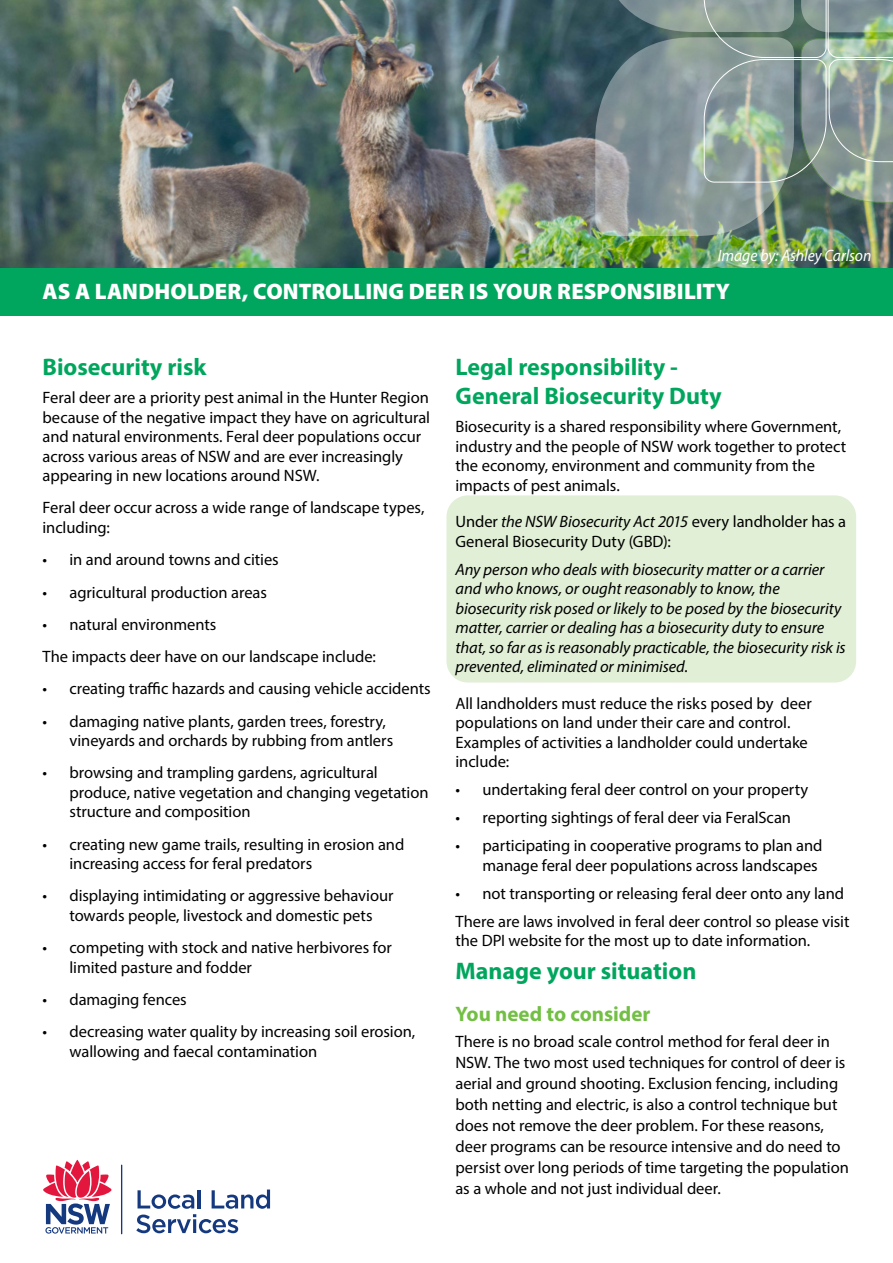
<style>
.page{position:relative;width:893px;height:1263px;background:#fff}
.page>*{position:absolute;margin:0;border:0;box-sizing:border-box;transform-origin:0 0}
.text{font:700 24px/28.8px "Myriad Pro";color:#00a65d}
.header1{font:700 24px "Myriad Pro";color:#00a65d}
.t1{font:900 22.5px "Myriad Pro";letter-spacing:.005em;color:#fff}
.header_2{font:700 21px "Myriad Pro";color:#72bf44}
.text-2{font:16.5px/19.5px "Myriad Pro";letter-spacing:-.005em;color:#000}
.text-3{font:italic 16.5px/19.5px "Myriad Pro";letter-spacing:-.005em;color:#000}
.body_text{font:italic 16.5px "Myriad Pro";letter-spacing:-.005em;color:#fff;scale:.95 1}
.s1{font-style:italic}
</style>
<div class="page">
<div style="left:446px;top:495px;width:410px;height:187px;background:#e1efd6;border-radius:21px"></div>
<img style="left:0;top:0;width:893px;height:268px">
<svg style="left:43px;top:1159px;width:69px;height:74px"></svg>
<hr style="left:121px;top:1164px;width:1px;height:70px;background:#15397f">
<svg style="left:136px;top:1189px;width:134px;height:44px"></svg>
<div style="left:0;top:268px;width:893px;height:47px;background:#00a65d"></div>
<img style="left:595px;top:0;width:298px;height:236px">
<p class="body_text" style="left:718px;top:245px;width:163px">Image by: Ashley Carlson</p>
<p class="t1" style="left:43px;top:276px;width:689px">AS A LANDHOLDER, CONTROLLING DEER IS YOUR RESPONSIBILITY</p>
<p class="header1" style="left:43px;top:351px;width:165px">Biosecurity risk</p>
<p class="text-2" style="left:43px;top:388px;width:389px">Feral deer are a priority pest animal in the Hunter Region because of the negative impact they have on agricultural and natural environments. Feral deer populations occur across various areas of NSW and are ever increasingly appearing in new locations around NSW.</p>
<p class="text-2" style="left:43px;top:498px;width:383px">Feral deer occur across a wide range of landscape types, including:</p>
<p class="text-2" style="left:43px;top:550px;width:238px">• in and around towns and cities</p>
<p class="text-2" style="left:43px;top:582px;width:226px">• agricultural production areas</p>
<p class="text-2" style="left:43px;top:614px;width:175px">• natural environments</p>
<p class="text-2" style="left:43px;top:646px;width:335px">The impacts deer have on our landscape include:</p>
<p class="text-2" style="left:43px;top:679px;width:390px">• creating traffic hazards and causing vehicle accidents</p>
<p class="text-2" style="left:70px;top:711px;width:325px;text-indent:-27px">• damaging native plants, garden trees, forestry, vineyards and orchards by rubbing from antlers</p>
<p class="text-2" style="left:70px;top:763px;width:361px;text-indent:-27px">• browsing and trampling gardens, agricultural produce, native vegetation and changing vegetation structure and composition</p>
<p class="text-2" style="left:70px;top:834px;width:336px;text-indent:-27px">• creating new game trails, resulting in erosion and increasing access for feral predators</p>
<p class="text-2" style="left:43px;top:886px;width:352px;text-align:center">• displaying intimidating or aggressive behaviour towards people, livestock and domestic pets</p>
<p class="text-2" style="left:70px;top:937px;width:324px;text-indent:-27px">• competing with stock and native herbivores for limited pasture and fodder</p>
<p class="text-2" style="left:43px;top:989px;width:146px">• damaging fences</p>
<p class="text-2" style="left:70px;top:1021px;width:347px;text-indent:-27px">• decreasing water quality by increasing soil erosion, wallowing and faecal contamination</p>
<p class="text" style="left:455px;top:352px;width:268px">Legal responsibility -<br>General Biosecurity Duty</p>
<p class="text-2" style="left:455px;top:416px;width:392px">Biosecurity is a shared responsibility where Government, industry and the people of NSW work together to protect the economy, environment and community from the impacts of pest animals.</p>
<p class="text-2" style="left:455px;top:511px;width:392px">Under <span class="s1">the NSW Biosecurity Act 2015</span> every landholder has a<br>General Biosecurity Duty (GBD):</p>
<p class="text-3" style="left:455px;top:559px;width:392px">Any person who deals with biosecurity matter or a carrier and who knows, or ought reasonably to know, the biosecurity risk posed or likely to be posed by the biosecurity matter, carrier or dealing has a biosecurity duty to ensure that, so far as is reasonably practicable, the biosecurity risk is prevented, eliminated or minimised.</p>
<p class="text-2" style="left:455px;top:693px;width:358px">All landholders must reduce the risks posed by deer populations on land under their care and control.<br>Examples of activities a landholder could undertake include:</p>
<p class="text-2" style="left:455px;top:779px;width:354px">• undertaking feral deer control on your property</p>
<p class="text-2" style="left:455px;top:807px;width:337px">• reporting sightings of feral deer via FeralScan</p>
<p class="text-2" style="left:455px;top:835px;width:368px;text-align:right">• participating in cooperative programs to plan and manage feral deer populations across landscapes</p>
<p class="text-2" style="left:455px;top:883px;width:390px">• not transporting or releasing feral deer onto any land</p>
<p class="text-2" style="left:455px;top:911px;width:396px">There are laws involved in feral deer control so please visit the DPI website for the most up to date information.</p>
<p class="header1" style="left:455px;top:955px;width:242px">Manage your situation</p>
<p class="header_2" style="left:455px;top:1000px;width:197px">You need to consider</p>
<p class="text-2" style="left:455px;top:1030px;width:395px;line-height:21px">There is no broad scale control method for feral deer in NSW. The two most used techniques for control of deer is aerial and ground shooting. Exclusion fencing, including both netting and electric, is also a control technique but does not remove the deer problem. For these reasons, deer programs can be resource intensive and do need to persist over long periods of time targeting the population as a whole and not just individual deer.</p>
</div>
